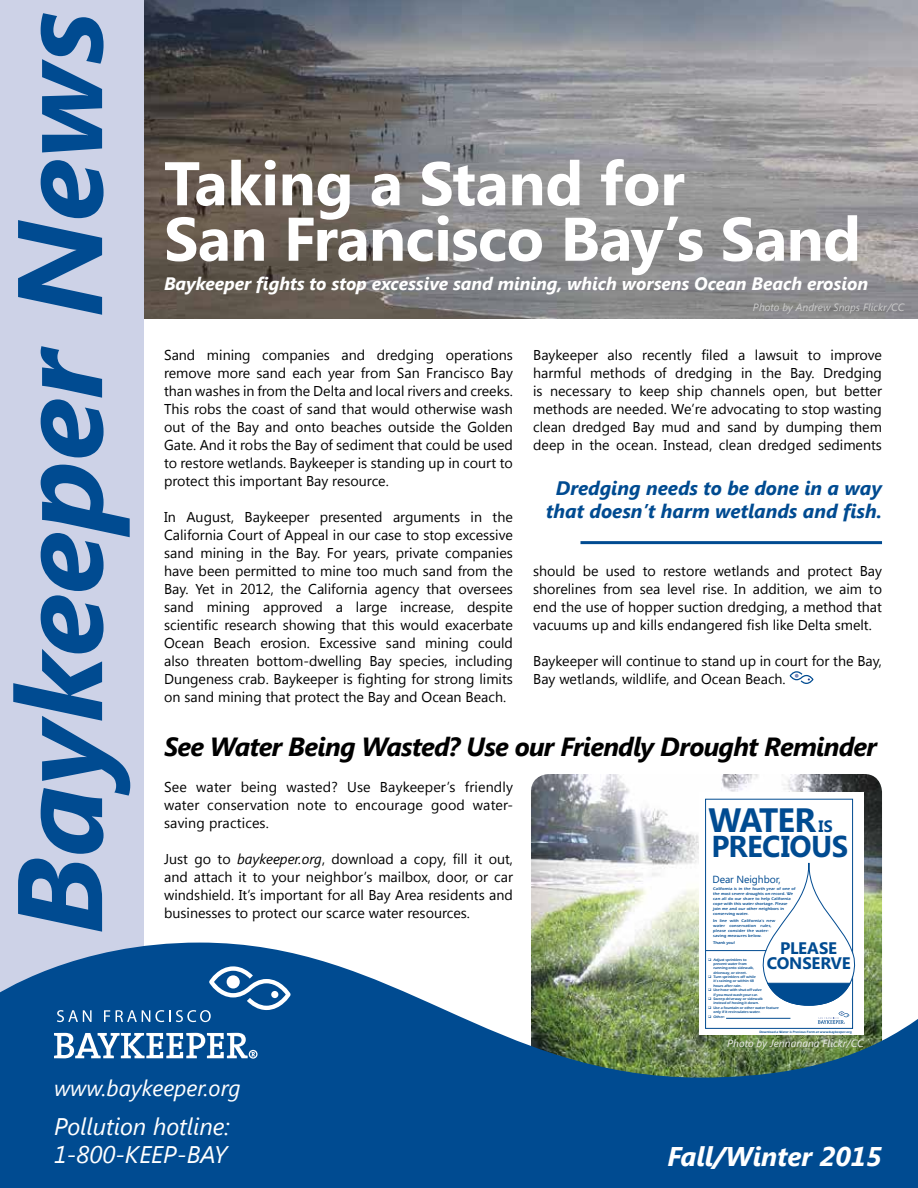
<style>
.page{position:relative;width:918px;height:1188px;background:#fff}
.page>*{position:absolute;margin:0;border:0;box-sizing:border-box;transform-origin:0 0}
.t1{font:italic 700 120px "Segoe UI";color:#004b91}
.t2{font:700 61.5px/55.5px "Segoe UI";letter-spacing:-.01em;color:#fff}
.t3{font:700 33.75px "Microsoft Phags Pa";letter-spacing:-.045em;color:#004b91}
.t4{font:700 30.15px "Microsoft Phags Pa";letter-spacing:-.02em;color:#004b91}
.t5{font:italic 700 27px "Segoe UI";color:#fff}
.t6{font:italic 700 26.25px "Segoe UI";letter-spacing:-.03em;color:#000}
.t7{font:italic 24px/28.8px "Segoe UI";color:#fff}
.t8{font:italic 22.5px "Segoe UI";color:#fff}
.t9{font:italic 700 19.5px/23.4px "Segoe UI";color:#004b91;text-align:center}
.t10{font:italic 700 18px "Segoe UI";color:#fff}
.t11{font:700 16.8px/15.6px "Microsoft Phags Pa";letter-spacing:-.01em;color:#004b91;text-align:center}
.t12{font:700 16.5px "Microsoft Phags Pa";color:#004b91}
.t13{font:14.25px/18px "Segoe UI";color:#000;text-align:justify}
.t14{font:italic 10.5px "Segoe UI";color:#ccc}
.t15{font:italic 10.5px "Segoe UI";color:#ebebeb}
.t16{font:10.35px "Microsoft Phags Pa";letter-spacing:-.01em;color:#004b91}
.t17{font:600 4.05px/4.8px "Eras ITC";letter-spacing:.02em;color:#004b91}
.t18{font:600 3.6px/4.3px "Eras ITC";letter-spacing:.01em;color:#004b91}
.t19{font:600 3.3px "Eras ITC";letter-spacing:.015em;color:#004b91}
.s1{font-style:italic}
</style>
<div class="page">
<div style="left:0;top:0;width:144px;height:1188px;background:#cdd2e7"></div>
<img style="left:531px;top:774px;width:351px;height:169px">
<svg style="left:0;top:943px;width:918px;height:245px;fill:#004b91"></svg>
<svg style="left:57px;top:1010px;width:35px;height:12px"></svg>
<svg style="left:104px;top:1010px;width:6px;height:12px"></svg>
<svg style="left:116px;top:966px;width:175px;height:56px"></svg>
<svg style="left:54px;top:1033px;width:204px;height:26px"></svg>
<svg style="left:790px;top:671px;width:23px;height:13px"></svg>
<hr style="left:580px;top:541px;width:302px;height:3px;background:#004b91">
<div style="left:699px;top:792px;width:165px;height:243px;background:#fff"></div>
<div style="left:705px;top:799px;width:148px;height:230px;border:1px solid #004b91"></div>
<hr style="left:726px;top:1018px;width:64px;height:1px;background:#004b91">
<hr style="left:706px;top:950px;width:144px;height:1px;background:#004b91">
<svg style="left:759px;top:798px;width:97px;height:226px"></svg>
<img style="left:144px;top:0;width:774px;height:319px">
<h1 class="t1" style="left:-26px;top:935px;width:925px;rotate:-90deg">Baykeeper News</h1>
<h2 class="t2" style="left:164px;top:152px;width:699px">Taking a Stand for<br>San Francisco Bay’s Sand</h2>
<p class="t10" style="left:164px;top:271px;width:706px">Baykeeper fights to stop excessive sand mining, which worsens Ocean Beach erosion</p>
<p class="t14" style="left:753px;top:299px;width:153px">Photo by Andrew Snaps Flickr/CC</p>
<p class="t13" style="left:164px;top:345px;width:350px">Sand mining companies and dredging operations remove more sand each year from San Francisco Bay than washes in from the Delta and local rivers and creeks.<br>This robs the coast of sand that would otherwise wash out of the Bay and onto beaches outside the Golden Gate. And it robs the Bay of sediment that could be used to restore wetlands. Baykeeper is standing up in court to protect this important Bay resource.</p>
<p class="t13" style="left:164px;top:507px;width:350px">In August, Baykeeper presented arguments in the California Court of Appeal in our case to stop excessive sand mining in the Bay. For years, private companies have been permitted to mine too much sand from the Bay. Yet in 2012, the California agency that oversees sand mining approved a large increase, despite scientific research showing that this would exacerbate Ocean Beach erosion. Excessive sand mining could also threaten bottom-dwelling Bay species, including Dungeness crab. Baykeeper is fighting for strong limits on sand mining that protect the Bay and Ocean Beach.</p>
<p class="t13" style="left:533px;top:345px;width:350px">Baykeeper also recently filed a lawsuit to improve harmful methods of dredging in the Bay. Dredging is necessary to keep ship channels open, but better methods are needed. We’re advocating to stop wasting clean dredged Bay mud and sand by dumping them deep in the ocean. Instead, clean dredged sediments</p>
<h3 class="t9" style="left:546px;top:475px;width:337px">Dredging needs to be done in a way that doesn’t harm wetlands and fish.</h3>
<p class="t13" style="left:533px;top:561px;width:350px">should be used to restore wetlands and protect Bay shorelines from sea level rise. In addition, we aim to end the use of hopper suction dredging, a method that vacuums up and kills endangered fish like Delta smelt.</p>
<p class="t13" style="left:533px;top:651px;width:350px">Baykeeper will continue to stand up in court for the Bay,<br>Bay wetlands, wildlife, and Ocean Beach.</p>
<h3 class="t6" style="left:164px;top:728px;width:714px">See Water Being Wasted? Use our Friendly Drought Reminder</h3>
<p class="t13" style="left:164px;top:777px;width:350px">See water being wasted? Use Baykeeper’s friendly water conservation note to encourage good water&shy;saving practices.</p>
<p class="t13" style="left:164px;top:849px;width:350px">Just go to <span class="s1">baykeeper.org</span>, download a copy, fill it out, and attach it to your neighbor’s mailbox, door, or car windshield. It’s important for all Bay Area residents and businesses to protect our scarce water resources.</p>
<h3 class="t3" style="left:708px;top:796px;width:109px">WATER</h3>
<h3 class="t4" style="left:711px;top:825px;width:213px">PRECIOUS PRE</h3>
<p class="t12" style="left:819px;top:814px;width:16px">IS</p>
<p class="t16" style="left:713px;top:872px;width:70px">Dear Neighbor,</p>
<p class="t17" style="left:713px;top:887px;width:84px">California is in the fourth year of one of the most severe droughts on record. We can all do our share to help California cope with this water shortage. Please join me and our other neighbors in conserving water.</p>
<p class="t17" style="left:713px;top:918px;width:64px">In line with California’s new water conservation rules, please consider the water&shy;saving measures below.</p>
<p class="t17" style="left:713px;top:941px;width:23px">Thank you!</p>
<p class="t11" style="left:767px;top:939px;width:85px">PLEASE<br>COnSERvE</p>
<p class="t18" style="left:713px;top:957px;width:67px">Adjust sprinklers to<br>prevent water from<br>running onto sidewalk,<br>driveway, or street.<br>Turn sprinklers off while<br>it’s raining or within 48<br>hours after rain.<br>Use hose with shut-off valve<br>if you must wash your car.<br>Sweep driveway or sidewalk<br>instead of hosing it down.<br>Use a fountain or other water feature only if it recirculates water.<br>Other:</p>
<p class="t19" style="left:759px;top:1030px;width:94px">Download a Water is Precious Form at www.baykeeper.org</p>
<p class="t15" style="left:727px;top:1036px;width:138px">Photo by Jennanana Flickr/CC</p>
<h3 class="t8" style="left:54px;top:1073px;width:188px">www.baykeeper.org</h3>
<h3 class="t7" style="left:54px;top:1111px;width:177px">Pollution hotline:<br>1-800-KEEP-BAY</h3>
<h3 class="t5" style="left:668px;top:1137px;width:216px">Fall/Winter 2015</h3>
</div>
